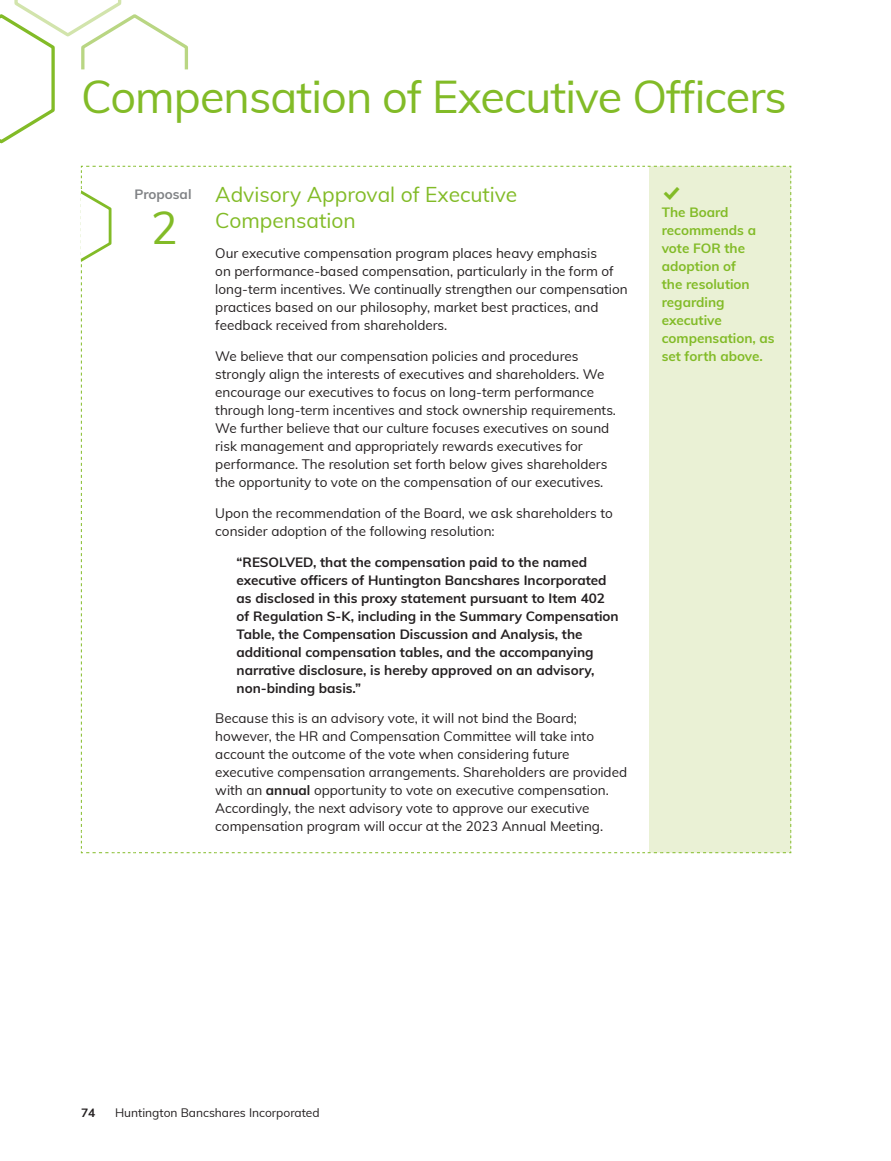
<style>
.page{position:relative;width:891px;height:1161px;background:#fff}
.page>*{position:absolute;margin:0;border:0;box-sizing:border-box;transform-origin:0 0}
.t1{font:45px "Muli";letter-spacing:-.02em;color:#82bb27}
.t2{font:22.5px "Modern Pictograms";color:#82bb27}
.t3{font:21px/25.2px "Muli";color:#82bb27}
.t4{font:13.5px/18px "Muli";color:#231f20}
.t5{font:700 13.5px/18px "Muli";color:#231f20}
.t6{font:700 13.5px/18px "Muli";color:#82bb27}
.t7{font:700 13.5px "Muli";color:#808285}
.t8{font:12px "Muli";color:#231f20}
.t9{font:700 12px "Muli";color:#231f20}
.s1{font-weight:700}
</style>
<div class="page">
<svg style="left:0;top:0;width:188px;height:143px"></svg>
<svg style="left:81px;top:166px;width:711px;height:687px"></svg>
<h1 class="t1" style="left:81px;top:64px;width:707px">Compensation of Executive Officers</h1>
<p class="t7" style="left:135px;top:185px;width:59px">Proposal</p>
<h1 class="t1" style="left:151px;top:195px;width:28px">2</h1>
<h3 class="t3" style="left:215px;top:181px;width:304px">Advisory Approval of Executive<br>Compensation</h3>
<p class="t4" style="left:215px;top:244px;width:414px">Our executive compensation program places heavy emphasis<br>on performance-based compensation, particularly in the form of long-term incentives. We continually strengthen our compensation practices based on our philosophy, market best practices, and feedback received from shareholders.</p>
<p class="t4" style="left:215px;top:347px;width:402px">We believe that our compensation policies and procedures strongly align the interests of executives and shareholders. We encourage our executives to focus on long-term performance through long-term incentives and stock ownership requirements.<br>We further believe that our culture focuses executives on sound risk management and appropriately rewards executives for performance. The resolution set forth below gives shareholders the opportunity to vote on the compensation of our executives.</p>
<p class="t4" style="left:215px;top:503px;width:399px">Upon the recommendation of the Board, we ask shareholders to consider adoption of the following resolution:</p>
<p class="t5" style="left:237px;top:552px;width:384px">“RESOLVED, that the compensation paid to the named executive officers of Huntington Bancshares Incorporated as disclosed in this proxy statement pursuant to Item 402 of Regulation S-K, including in the Summary Compensation Table, the Compensation Discussion and Analysis, the additional compensation tables, and the accompanying narrative disclosure, is hereby approved on an advisory, non-binding basis.”</p>
<p class="t4" style="left:215px;top:709px;width:413px">Because this is an advisory vote, it will not bind the Board; however, the HR and Compensation Committee will take into account the outcome of the vote when considering future executive compensation arrangements. Shareholders are provided with an <span class="s1">annual</span> opportunity to vote on executive compensation.<br>Accordingly, the next advisory vote to approve our executive compensation program will occur at the 2023 Annual Meeting.</p>
<h2 class="t2" style="left:662px;top:182px;width:20px">%</h2>
<p class="t6" style="left:662px;top:202px;width:114px">The Board recommends a vote FOR the adoption of<br>the resolution regarding executive compensation, as set forth above.</p>
<p class="t9" style="left:81px;top:1104px;width:16px">74</p>
<p class="t8" style="left:115px;top:1104px;width:206px">Huntington Bancshares Incorporated</p>
</div>
